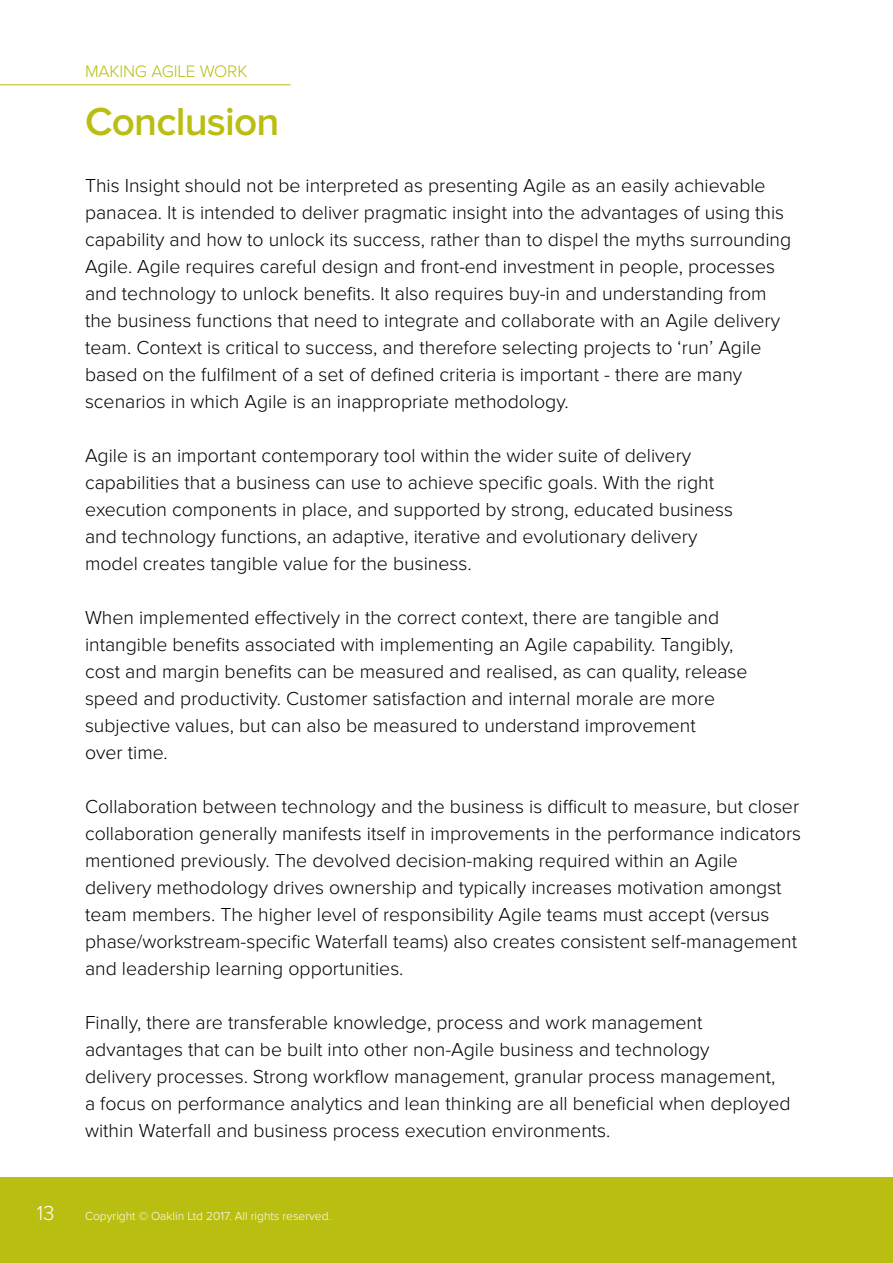
<style>
.page{position:relative;width:893px;height:1263px;background:#fff}
.page>*{position:absolute;margin:0;border:0;box-sizing:border-box;transform-origin:0 0}
.t1{font:600 40.5px "Proxima Nova";letter-spacing:-.02em;color:#babe10}
.t2{font:300 21px "Proxima Nova";color:#fff}
.t3{font:300 19.5px/27px "Proxima Nova";color:#000}
.t4{font:300 17.25px "Proxima Nova";letter-spacing:-.01em;color:#babe10}
.t5{font:300 12px "Proxima Nova";color:#fff}
</style>
<div class="page">
<div style="left:0;top:1178px;width:893px;height:85px;background:#babe10"></div>
<hr style="left:892px;top:0;width:1px;height:1179px;background:#1c5732">
<hr style="left:0;top:85px;width:291px;height:1px;background:#babe10">
<p class="t4" style="left:85px;top:62px;width:164px">MAKING AGILE WORK</p>
<h1 class="t1" style="left:85px;top:98px;width:196px">Conclusion</h1>
<p class="t3" style="left:85px;top:173px;width:708px">This Insight should not be interpreted as presenting Agile as an easily achievable panacea. It is intended to deliver pragmatic insight into the advantages of using this capability and how to unlock its success, rather than to dispel the myths surrounding Agile. Agile requires careful design and front-end investment in people, processes and technology to unlock benefits. It also requires buy-in and understanding from the business functions that need to integrate and collaborate with an Agile delivery team. Context is critical to success, and therefore selecting projects to ‘run’ Agile based on the fulfilment of a set of defined criteria is important - there are many scenarios in which Agile is an inappropriate methodology.</p>
<p class="t3" style="left:85px;top:443px;width:650px">Agile is an important contemporary tool within the wider suite of delivery capabilities that a business can use to achieve specific goals. With the right execution components in place, and supported by strong, educated business and technology functions, an adaptive, iterative and evolutionary delivery model creates tangible value for the business.</p>
<p class="t3" style="left:85px;top:605px;width:664px">When implemented effectively in the correct context, there are tangible and intangible benefits associated with implementing an Agile capability. Tangibly, cost and margin benefits can be measured and realised, as can quality, release speed and productivity. Customer satisfaction and internal morale are more subjective values, but can also be measured to understand improvement<br>over time.</p>
<p class="t3" style="left:85px;top:794px;width:718px">Collaboration between technology and the business is difficult to measure, but closer collaboration generally manifests itself in improvements in the performance indicators mentioned previously. The devolved decision-making required within an Agile delivery methodology drives ownership and typically increases motivation amongst team members. The higher level of responsibility Agile teams must accept (versus phase/workstream-specific Waterfall teams) also creates consistent self-management and leadership learning opportunities.</p>
<p class="t3" style="left:85px;top:1010px;width:707px">Finally, there are transferable knowledge, process and work management advantages that can be built into other non-Agile business and technology<br>delivery processes. Strong workflow management, granular process management,<br>a focus on performance analytics and lean thinking are all beneficial when deployed within Waterfall and business process execution environments.</p>
<p class="t2" style="left:37px;top:1201px;width:19px">13</p>
<p class="t5" style="left:85px;top:1209px;width:248px">Copyright © Oaklin Ltd 2017. All rights reserved.</p>
</div>
